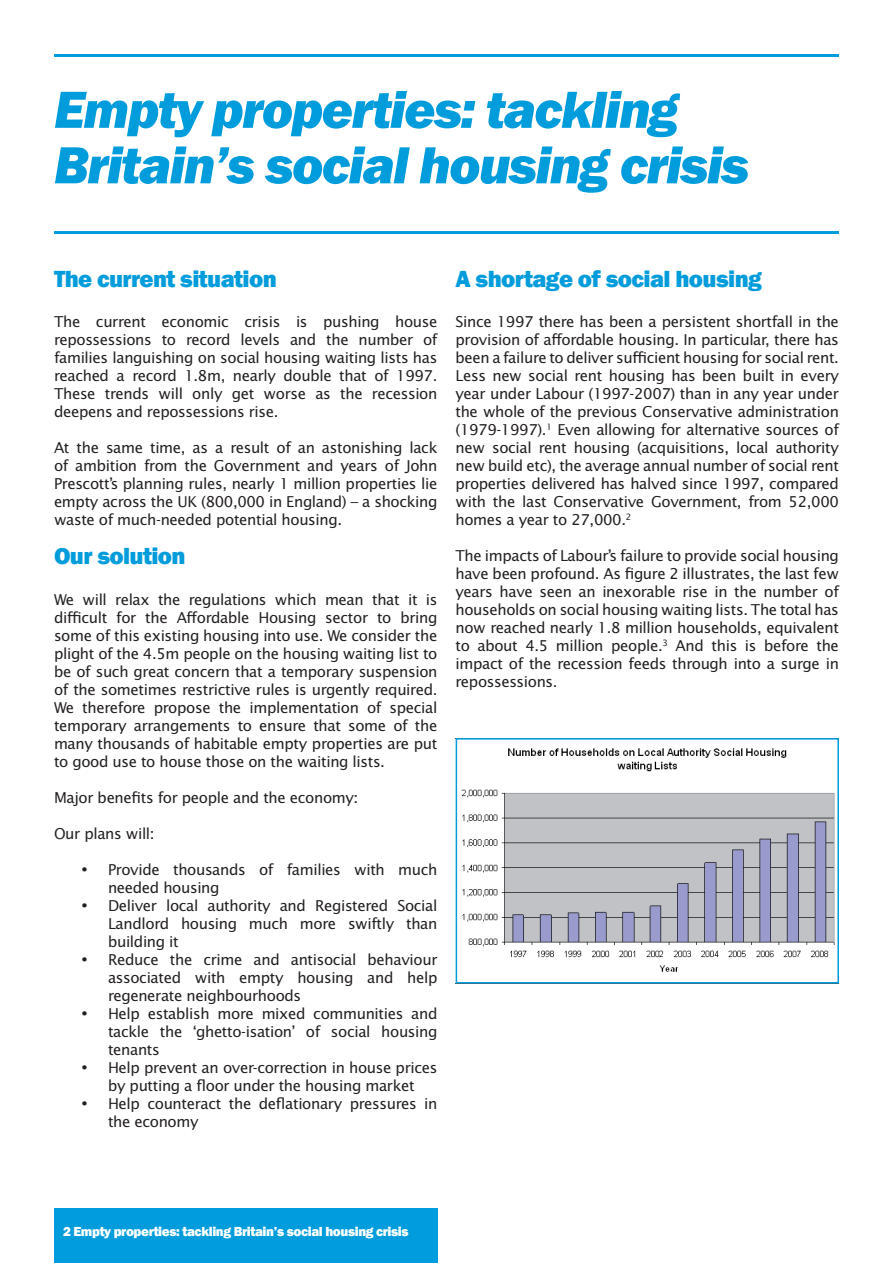
<style>
.page{position:relative;width:893px;height:1263px;background:#fff}
.page>*{position:absolute;margin:0;border:0;box-sizing:border-box;transform-origin:0 0}
.t1{font:italic 800 54px/55.5px "Franklin Gothic";letter-spacing:-.03em;color:#009cdb}
.t2{font:800 24px "Franklin Gothic";letter-spacing:-.025em;color:#009cdb}
.t3{font:15px/18px "Lucida Sans";letter-spacing:-.025em;color:#231f20;text-align:justify}
.t4{font:800 13.5px "Franklin Gothic";letter-spacing:-.03em;color:#fff}
</style>
<div class="page">
<div style="left:54px;top:1209px;width:383px;height:54px;background:#009cdb"></div>
<hr style="left:54px;top:54px;width:785px;height:3px;background:#009cdb">
<hr style="left:54px;top:231px;width:785px;height:3px;background:#009cdb">
<img style="left:461px;top:748px;width:374px;height:224px">
<div style="left:456px;top:738px;width:383px;height:245px;border:2px solid #009cdb"></div>
<h1 class="t1" style="left:54px;top:82px;width:697px">Empty properties: tackling<br>Britain’s social housing crisis</h1>
<h2 class="t2" style="left:54px;top:263px;width:224px">The current situation</h2>
<p class="t3" style="left:54px;top:313px;width:385px">The current economic crisis is pushing house repossessions to record levels and the number of families languishing on social housing waiting lists has reached a record 1.8m, nearly double that of 1997.<br>These trends will only get worse as the recession deepens and repossessions rise.</p>
<p class="t3" style="left:54px;top:439px;width:385px">At the same time, as a result of an astonishing lack of ambition from the Government and years of John Prescott’s planning rules, nearly 1 million properties lie empty across the UK (800,000 in England) – a shocking waste of much-needed potential housing.</p>
<h2 class="t2" style="left:54px;top:541px;width:133px">Our solution</h2>
<p class="t3" style="left:54px;top:590px;width:385px">We will relax the regulations which mean that it is difficult for the Affordable Housing sector to bring some of this existing housing into use. We consider the plight of the 4.5m people on the housing waiting list to be of such great concern that a temporary suspension of the sometimes restrictive rules is urgently required.<br>We therefore propose the implementation of special temporary arrangements to ensure that some of the many thousands of habitable empty properties are put to good use to house those on the waiting lists.</p>
<p class="t3" style="left:54px;top:788px;width:306px">Major benefits for people and the economy:</p>
<p class="t3" style="left:54px;top:824px;width:102px">Our plans will:</p>
<p class="t3" style="left:108px;top:860px;width:331px;text-indent:-27px">• Provide thousands of families with much needed housing</p>
<p class="t3" style="left:108px;top:896px;width:331px;text-indent:-27px">• Deliver local authority and Registered Social Landlord housing much more swiftly than building it</p>
<p class="t3" style="left:108px;top:950px;width:331px;text-indent:-27px">• Reduce the crime and antisocial behaviour associated with empty housing and help regenerate neighbourhoods</p>
<p class="t3" style="left:108px;top:1004px;width:331px;text-indent:-27px">• Help establish more mixed communities and tackle the ‘ghetto-isation’ of social housing tenants</p>
<p class="t3" style="left:81px;top:1058px;width:358px;text-align:center">• Help prevent an over-correction in house prices by putting a floor under the housing market</p>
<p class="t3" style="left:108px;top:1094px;width:331px;text-indent:-27px">• Help counteract the deflationary pressures in the economy</p>
<h2 class="t2" style="left:455px;top:263px;width:308px">A shortage of social housing</h2>
<p class="t3" style="left:455px;top:313px;width:385px">Since 1997 there has been a persistent shortfall in the provision of affordable housing. In particular, there has been a failure to deliver sufficient housing for social rent.<br>Less new social rent housing has been built in every year under Labour (1997-2007) than in any year under the whole of the previous Conservative administration (1979-1997).<sup>1</sup> Even allowing for alternative sources of new social rent housing (acquisitions, local authority new build etc), the average annual number of social rent properties delivered has halved since 1997, compared with the last Conservative Government, from 52,000 homes a year to 27,000.<sup>2</sup></p>
<p class="t3" style="left:455px;top:547px;width:385px">The impacts of Labour’s failure to provide social housing have been profound. As figure 2 illustrates, the last few years have seen an inexorable rise in the number of households on social housing waiting lists. The total has now reached nearly 1.8 million households, equivalent to about 4.5 million people.<sup>3</sup> And this is before the impact of the recession feeds through into a surge in repossessions.</p>
<p class="t4" style="left:63px;top:1223px;width:347px">2 Empty properties: tackling Britain’s social housing crisis</p>
</div>
